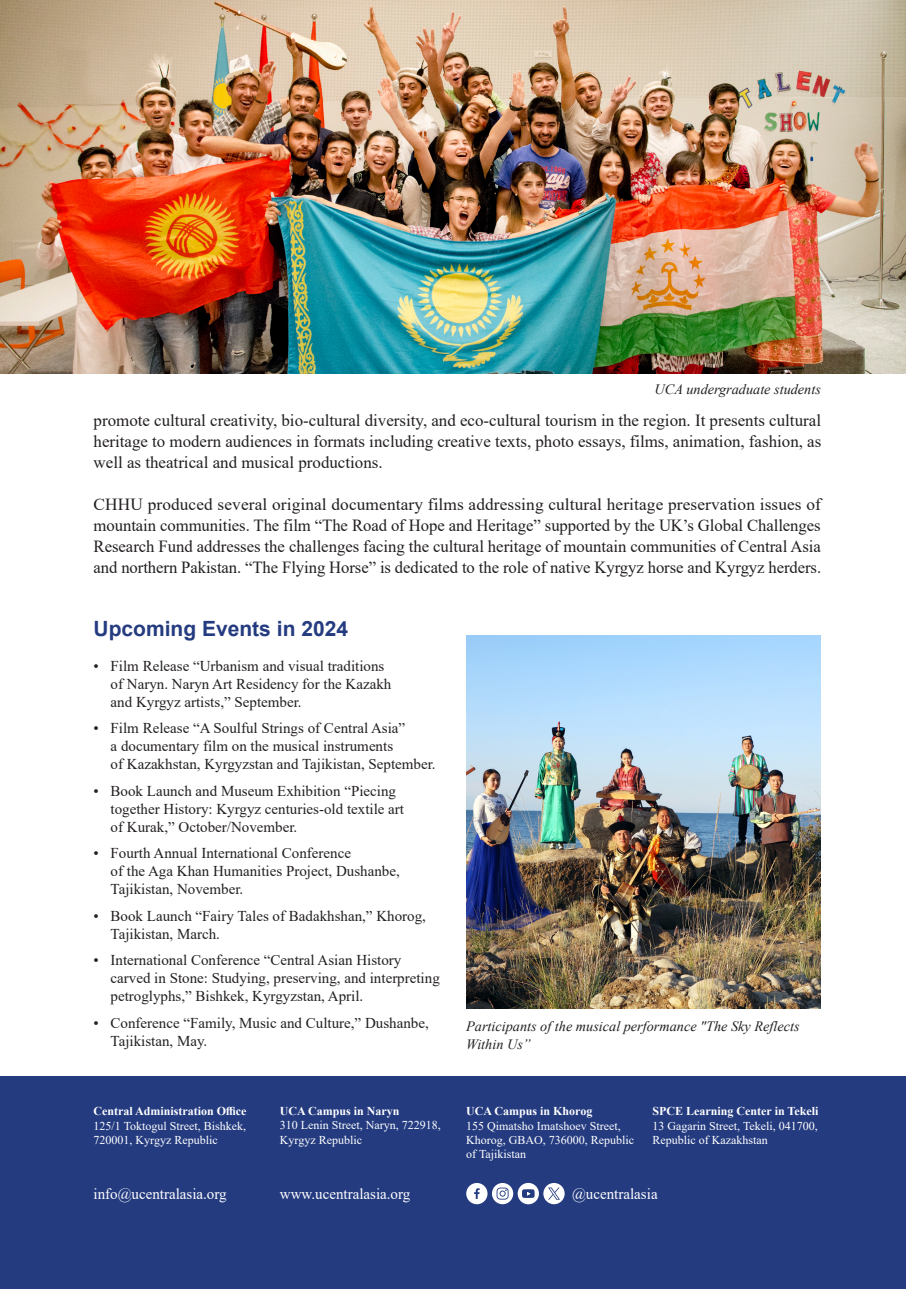
<style>
.page{position:relative;width:906px;height:1289px;background:#fff}
.page>*{position:absolute;margin:0;border:0;box-sizing:border-box;transform-origin:0 0}
.Body{font:700 21px "Arial";color:#243b80}
.Body-2{font:16.95px/21px "Times New Roman";color:#231f20;text-align:justify}
.body{font:15.45px "Times New Roman";color:#fff}
.t1{font:15px/18px "Times New Roman";color:#231f20}
.Body-3{font:italic 14.25px/18px "Times New Roman";color:#231f20}
.body-2{font:12px/14.4px "Times New Roman";color:#fff}
.body-3{font:700 12px "Times New Roman";color:#fff}
</style>
<div class="page">
<div style="left:0;top:1076px;width:906px;height:212px;background:#243b80"></div>
<svg style="left:466px;top:1182px;width:98px;height:22px"></svg>
<img style="left:0;top:0;width:906px;height:373px">
<img style="left:466px;top:635px;width:355px;height:373px">
<p class="Body-3" style="left:654px;top:380px;width:168px">UCA undergraduate students</p>
<p class="Body-2" style="left:94px;top:409px;width:729px">promote cultural creativity, bio-cultural diversity, and eco-cultural tourism in the region. It presents cultural heritage to modern audiences in formats including creative texts, photo essays, films, animation, fashion, as well as theatrical and musical productions.</p>
<p class="Body-2" style="left:94px;top:493px;width:729px">CHHU produced several original documentary films addressing cultural heritage preservation issues of mountain communities. The film “The Road of Hope and Heritage” supported by the UK’s Global Challenges Research Fund addresses the challenges facing the cultural heritage of mountain communities of Central Asia and northern Pakistan. “The Flying Horse” is dedicated to the role of native Kyrgyz horse and Kyrgyz herders.</p>
<p class="Body" style="left:94px;top:613px;width:256px">Upcoming Events in 2024</p>
<p class="t1" style="left:111px;top:656px;width:282px;text-indent:-17px">• Film Release “Urbanism and visual traditions of Naryn. Naryn Art Residency for the Kazakh and Kyrgyz artists,” September.</p>
<p class="t1" style="left:111px;top:718px;width:326px;text-indent:-17px">• Film Release “A Soulful Strings of Central Asia”<br>a documentary film on the musical instruments<br>of Kazakhstan, Kyrgyzstan and Tajikistan, September.</p>
<p class="t1" style="left:111px;top:781px;width:295px;text-indent:-17px">• Book Launch and Museum Exhibition “Piecing together History: Kyrgyz centuries-old textile art of Kurak,” October/November.</p>
<p class="t1" style="left:111px;top:843px;width:291px;text-indent:-17px">• Fourth Annual International Conference<br>of the Aga Khan Humanities Project, Dushanbe,<br>Tajikistan, November.</p>
<p class="t1" style="left:111px;top:906px;width:317px;text-indent:-17px">• Book Launch “Fairy Tales of Badakhshan,” Khorog,<br>Tajikistan, March.</p>
<p class="t1" style="left:111px;top:950px;width:331px;text-indent:-17px">• International Conference “Central Asian History carved in Stone: Studying, preserving, and interpreting petroglyphs,” Bishkek, Kyrgyzstan, April.</p>
<p class="t1" style="left:111px;top:1013px;width:320px;text-indent:-17px">• Conference “Family, Music and Culture,” Dushanbe,<br>Tajikistan, May.</p>
<p class="Body-3" style="left:466px;top:1016px;width:335px">Participants of the musical performance "The Sky Reflects<br>Within Us”</p>
<p class="body-3" style="left:94px;top:1102px;width:154px">Central Administration Office</p>
<p class="body-2" style="left:94px;top:1117px;width:154px">125/1 Toktogul Street, Bishkek,<br>720001, Kyrgyz Republic</p>
<p class="body-3" style="left:280px;top:1102px;width:121px">UCA Campus in Naryn</p>
<p class="body-2" style="left:280px;top:1117px;width:162px">310 Lenin Street, Naryn, 722918,<br>Kyrgyz Republic</p>
<p class="body-3" style="left:466px;top:1102px;width:128px">UCA Campus in Khorog</p>
<p class="body-2" style="left:466px;top:1117px;width:169px">155 Qimatsho Imatshoev Street,<br>Khorog, GBAO, 736000, Republic of Tajikistan</p>
<p class="body-3" style="left:652px;top:1102px;width:167px">SPCE Learning Center in Tekeli</p>
<p class="body-2" style="left:652px;top:1117px;width:167px">13 Gagarin Street, Tekeli, 041700,<br>Republic of Kazakhstan</p>
<p class="body" style="left:94px;top:1182px;width:135px">info@ucentralasia.org</p>
<p class="body" style="left:280px;top:1182px;width:132px">www.ucentralasia.org</p>
<p class="body" style="left:572px;top:1182px;width:87px">@ucentralasia</p>
</div>
